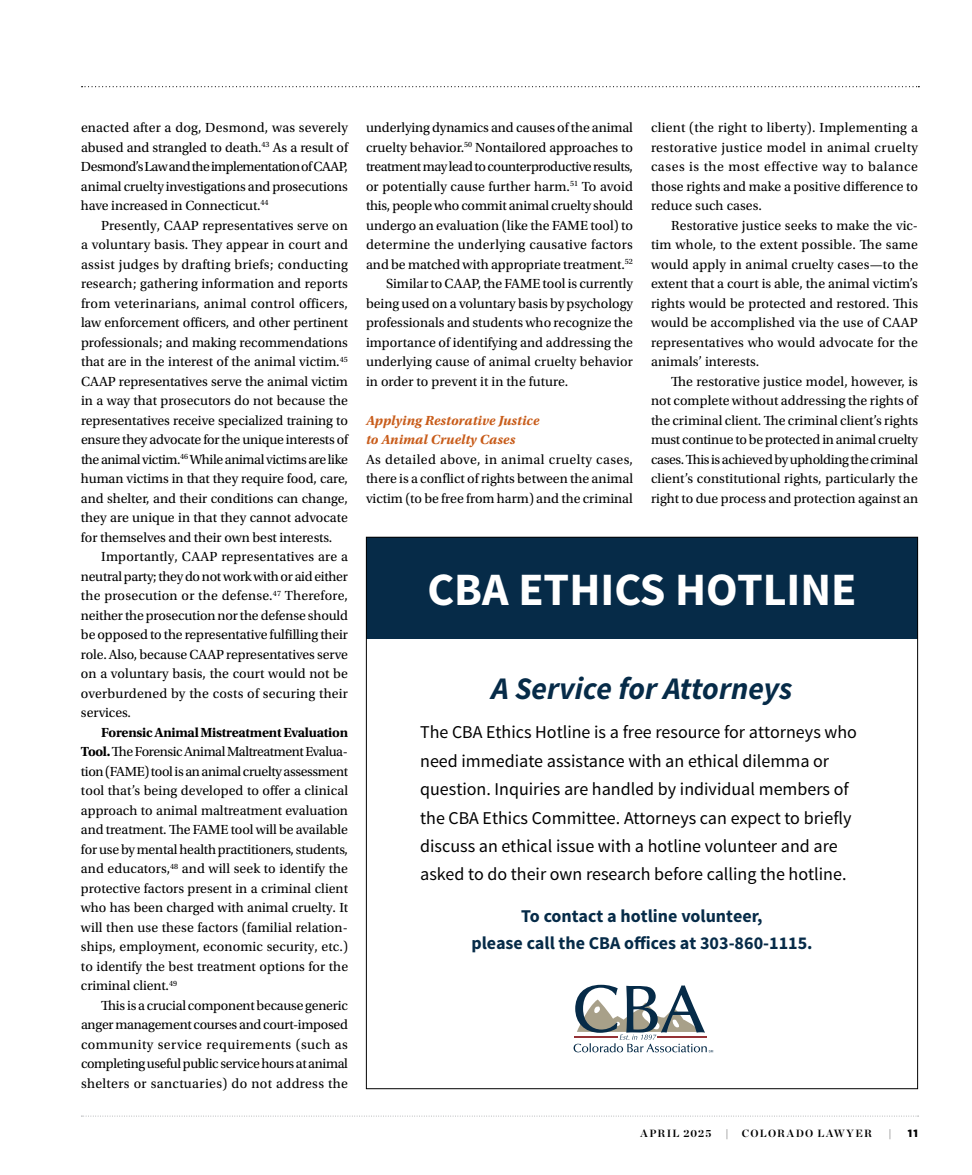
<style>
.page{position:relative;width:972px;height:1175px;background:#fff}
.page>*{position:absolute;margin:0;border:0;box-sizing:border-box;transform-origin:0 0}
.t1{font:700 46.35px "Source Sans Pro";color:#fff}
.t2{font:italic 700 31.35px "Source Sans Pro";color:#062b48}
.t3{font:18px/28.3px "Source Sans Pro";color:#000}
.t4{font:700 18px/26.8px "Source Sans Pro";color:#062b48;text-align:center}
.t5{font:13.8px/19.5px "Utopia Std";color:#000;text-align:justify}
.t6{font:italic 700 13.8px/19.5px "Utopia Std";letter-spacing:.005em;color:#c85c1a}
.t7{font:13.8px "Utopia Std";letter-spacing:-.025em;color:#000}
.t8{font:13.8px "Utopia Std";letter-spacing:.02em;color:#000}
.t9{font:700 10.5px "Chronicle Display";letter-spacing:.12em;color:#000}
.t10{font:900 10.5px "Gotham";color:#000}
.s1{font-weight:700}
</style>
<div class="page">
<svg style="left:81px;top:1115px;width:838px;height:1px"></svg>
<svg style="left:82px;top:86px;width:837px;height:1px"></svg>
<div style="left:366px;top:537px;width:552px;height:101px;background:#062b48"></div>
<svg style="left:574px;top:984px;width:139px;height:68px"></svg>
<p class="t5" style="left:81px;top:118px;width:269px">enacted after a dog, Desmond, was severely abused and strangled to death.<sup>43</sup> As a result of Desmond’s Law and the implementation of CAAP, animal cruelty investigations and prosecutions have increased in Connecticut.<sup>44</sup></p>
<p class="t5" style="left:81px;top:216px;width:269px;text-indent:20px">Presently, CAAP representatives serve on a voluntary basis. They appear in court and assist judges by drafting briefs; conducting research; gathering information and reports from veterinarians, animal control officers, law enforcement officers, and other pertinent professionals; and making recommendations that are in the interest of the animal victim.<sup>45<br></sup>CAAP representatives serve the animal victim in a way that prosecutors do not because the representatives receive specialized training to ensure they advocate for the unique interests of the animal victim.<sup>46</sup> While animal victims are like human victims in that they require food, care, and shelter, and their conditions can change, they are unique in that they cannot advocate for themselves and their own best interests.</p>
<p class="t5" style="left:81px;top:547px;width:269px;text-indent:20px">Importantly, CAAP representatives are a neutral party; they do not work with or aid either the prosecution or the defense.<sup>47</sup> Therefore, neither the prosecution nor the defense should be opposed to the representative fulfilling their role. Also, because CAAP representatives serve on a voluntary basis, the court would not be overburdened by the costs of securing their services.</p>
<p class="t5" style="left:81px;top:722px;width:269px;text-indent:20px"><span class="s1">Forensic Animal Mistreatment Evaluation Tool.</span> The Forensic Animal Maltreatment Evalua&shy;tion (FAME) tool is an animal cruelty assessment tool that’s being developed to offer a clinical approach to animal maltreatment evaluation and treatment. The FAME tool will be available for use by mental health practitioners, students, and educators,<sup>48</sup> and will seek to identify the protective factors present in a criminal client who has been charged with animal cruelty. It will then use these factors (familial relation&shy;ships, employment, economic security, etc.) to identify the best treatment options for the criminal client.<sup>49</sup></p>
<p class="t5" style="left:81px;top:996px;width:269px;text-indent:20px">This is a crucial component because generic anger management courses and court-imposed community service requirements (such as completing useful public service hours at animal shelters or sanctuaries) do not address the</p>
<p class="t5" style="left:366px;top:118px;width:268px">underlying dynamics and causes of the animal</p>
<p class="t5" style="left:366px;top:138px;width:268px">cruelty behavior.<sup>50</sup> Nontailored approaches to</p>
<p class="t7" style="left:366px;top:159px;width:268px">treatment may lead to counterproductive results,</p>
<p class="t5" style="left:366px;top:177px;width:269px">or potentially cause further harm.<sup>51</sup> To avoid</p>
<p class="t5" style="left:366px;top:196px;width:269px">this, people who commit animal cruelty should</p>
<p class="t5" style="left:366px;top:216px;width:269px">undergo an evaluation (like the FAME tool) to</p>
<p class="t8" style="left:366px;top:237px;width:268px">determine the underlying causative factors</p>
<p class="t5" style="left:366px;top:255px;width:268px">and be matched with appropriate treatment.<sup>52</sup></p>
<p class="t5" style="left:386px;top:274px;width:248px">Similar to CAAP, the FAME tool is currently</p>
<p class="t5" style="left:366px;top:294px;width:269px">being used on a voluntary basis by psychology</p>
<p class="t5" style="left:366px;top:313px;width:269px">professionals and students who recognize the</p>
<p class="t5" style="left:366px;top:333px;width:268px">importance of identifying and addressing the</p>
<p class="t5" style="left:366px;top:352px;width:268px">underlying cause of animal cruelty behavior</p>
<p class="t5" style="left:366px;top:371px;width:204px">in order to prevent it in the future.</p>
<p class="t6" style="left:366px;top:410px;width:175px">Applying Restorative Justice to Animal Cruelty Cases</p>
<p class="t5" style="left:366px;top:449px;width:269px">As detailed above, in animal cruelty cases, there is a conflict of rights between the animal victim (to be free from harm) and the criminal</p>
<p class="t5" style="left:651px;top:118px;width:269px">client (the right to liberty). Implementing a restorative justice model in animal cruelty cases is the most effective way to balance those rights and make a positive difference to reduce such cases.</p>
<p class="t5" style="left:651px;top:215px;width:269px;text-indent:20px">Restorative justice seeks to make the vic&shy;tim whole, to the extent possible. The same would apply in animal cruelty cases—to the extent that a court is able, the animal victim’s rights would be protected and restored. This would be accomplished via the use of CAAP representatives who would advocate for the animals’ interests.</p>
<p class="t5" style="left:651px;top:371px;width:269px;text-indent:20px">The restorative justice model, however, is not complete without addressing the rights of the criminal client. The criminal client’s rights must continue to be protected in animal cruelty cases. This is achieved by upholding the criminal client’s constitutional rights, particularly the right to due process and protection against an</p>
<h1 class="t1" style="left:427px;top:559px;width:431px">CBA ETHICS HOTLINE</h1>
<h2 class="t2" style="left:492px;top:668px;width:302px">A Service for Attorneys</h2>
<p class="t3" style="left:420px;top:718px;width:438px">The CBA Ethics Hotline is a free resource for attorneys who need immediate assistance with an ethical dilemma or question. Inquiries are handled by individual members of the CBA Ethics Committee. Attorneys can expect to briefly discuss an ethical issue with a hotline volunteer and are asked to do their own research before calling the hotline.</p>
<h3 class="t4" style="left:471px;top:903px;width:343px">To contact a hotline volunteer,<br>please call the CBA offices at 303-860-1115.</h3>
<p class="t9" style="left:641px;top:1125px;width:89px">APRIL 2025 |</p>
<p class="t9" style="left:742px;top:1125px;width:132px">COLORADO LAWYER</p>
<p class="t9" style="left:888px;top:1125px;width:5px">|</p>
<p class="t10" style="left:908px;top:1126px;width:12px">11</p>
</div>
